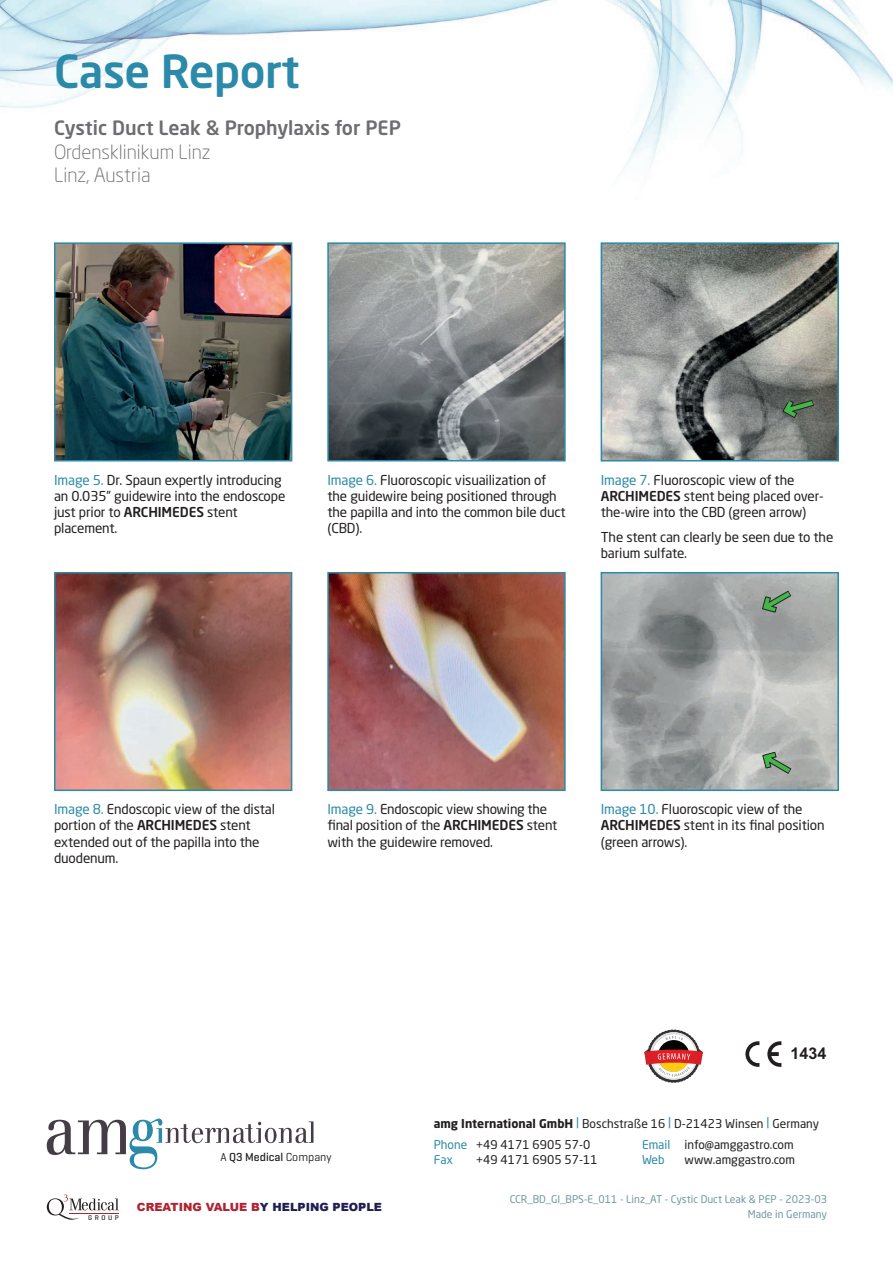
<style>
.page{position:relative;width:893px;height:1263px;background:#fff}
.page>*{position:absolute;margin:0;border:0;box-sizing:border-box;transform-origin:0 0}
.t1{font:500 45px "Neo Sans W1 G";letter-spacing:-.01em;color:#2b8aa9}
.t2{font:500 19.5px "Neo Sans W1 G";color:#6c6d70}
.t3{font:300 19.5px/23.4px "Neo Sans W1 G";color:#6c6d70}
.t4{font:700 16.2px "Arial";color:#231f20}
.t5{font:13.5px/16.2px "Neo Sans W1 G";letter-spacing:-.01em;color:#231f20}
.t6{font:12px/21.3px "Neo Sans W1 G";color:#231f20}
.t7{font:12px "Neo Sans W1 G";color:#2b8aa9}
.t8{font:500 11.85px "Geogrotesque";color:#231f20}
.t9{font:900 11.25px "Arial";color:#ae2432}
.t10{font:10.5px/15px "Neo Sans W1 G";color:#6d9ba2;text-align:right}
.t11{font:500 6.9px "Geogrotesque";color:#231f20}
.s1{color:#2b8aa9}
.s2{font-weight:500}
.s3{font-weight:700}
.s4{font-family:"Open Sans"}
.s5{font-weight:400}
.s6{color:#211d51}
</style>
<div class="page">
<img style="left:0;top:0;width:893px;height:178px">
<img style="left:54px;top:242px;width:238px;height:219px">
<svg style="left:327px;top:242px;width:239px;height:219px"></svg>
<svg style="left:601px;top:242px;width:238px;height:219px"></svg>
<img style="left:54px;top:572px;width:238px;height:219px">
<img style="left:327px;top:572px;width:239px;height:219px">
<svg style="left:601px;top:572px;width:238px;height:219px"></svg>
<svg style="left:782px;top:400px;width:32px;height:18px"></svg>
<svg style="left:762px;top:590px;width:29px;height:23px"></svg>
<svg style="left:762px;top:752px;width:30px;height:22px"></svg>
<svg style="left:644px;top:1029px;width:59px;height:54px"></svg>
<svg style="left:47px;top:1118px;width:266px;height:51px"></svg>
<svg style="left:745px;top:1041px;width:14px;height:26px"></svg>
<svg style="left:767px;top:1041px;width:14px;height:26px"></svg>
<svg style="left:47px;top:1194px;width:72px;height:26px"></svg>
<h1 class="t1" style="left:54px;top:43px;width:247px">Case Report</h1>
<h2 class="t2" style="left:54px;top:116px;width:348px">Cystic Duct Leak &amp; Prophylaxis for PEP</h2>
<h2 class="t3" style="left:54px;top:140px;width:158px">Ordensklinikum Linz<br>Linz, Austria</h2>
<p class="t5" style="left:54px;top:471px;width:233px"><span class="s1">Image 5.</span> Dr. Spaun expertly introducing an 0.035” guidewire into the endoscope just prior to <span class="s2">ARCHIMEDES</span> stent placement.</p>
<p class="t5" style="left:327px;top:471px;width:240px"><span class="s1">Image 6.</span> Fluoroscopic visuailization of the guidewire being positioned through the papilla and into the common bile duct (CBD).</p>
<p class="t5" style="left:601px;top:471px;width:224px"><span class="s1">Image 7.</span> Fluoroscopic view of the<br><span class="s2">ARCHIMEDES</span> stent being placed over&shy;the-wire into the CBD (green arrow)</p>
<p class="t5" style="left:601px;top:528px;width:234px">The stent can clearly be seen due to the barium sulfate.</p>
<p class="t5" style="left:54px;top:801px;width:222px"><span class="s1">Image 8.</span> Endoscopic view of the distal portion of the <span class="s2">ARCHIMEDES</span> stent extended out of the papilla into the duodenum.</p>
<p class="t5" style="left:327px;top:801px;width:231px"><span class="s1">Image 9.</span> Endoscopic view showing the final position of the <span class="s2">ARCHIMEDES</span> stent with the guidewire removed.</p>
<p class="t5" style="left:601px;top:801px;width:225px"><span class="s1">Image 10.</span> Fluoroscopic view of the<br><span class="s2">ARCHIMEDES</span> stent in its final position (green arrows).</p>
<p class="t4" style="left:791px;top:1043px;width:37px">1434</p>
<p class="t11" style="left:88px;top:1213px;width:32px">G R O U P</p>
<p class="t6" style="left:642px;top:1112px;width:178px;text-indent:-208px"><span class="s3">amg International GmbH</span> <span class="s1">|</span> Boschstra<span class="s4">ß</span>e 16 <span class="s1">|</span> D-21423 Winsen <span class="s1">|</span> Germany<br><span class="s1">Email</span> info@amggastro.com</p>
<p class="t7" style="left:642px;top:1152px;width:24px">Web</p>
<p class="t6" style="left:685px;top:1148px;width:112px">www.amggastro.com</p>
<p class="t6" style="left:434px;top:1133px;width:158px"><span class="s1">Phone</span> <span class="s4">+</span>49 4171 6905 57-0</p>
<p class="t8" style="left:220px;top:1149px;width:113px"><span class="s5">A</span> Q3 Medical <span class="s5">Company</span></p>
<p class="t7" style="left:434px;top:1152px;width:21px">Fax</p>
<p class="t6" style="left:476px;top:1148px;width:123px"><span class="s4">+</span>49 4171 6905 57-11</p>
<p class="t10" style="left:510px;top:1192px;width:319px">CCR_BD_GI_BPS-E_011 - Linz_AT - Cystic Duct Leak &amp; PEP - 2023-03<br>Made in Germany</p>
<p class="t9" style="left:137px;top:1199px;width:247px">CREATING VALUE B<span class="s6">Y HELPING PEOPLE</span></p>
</div>
